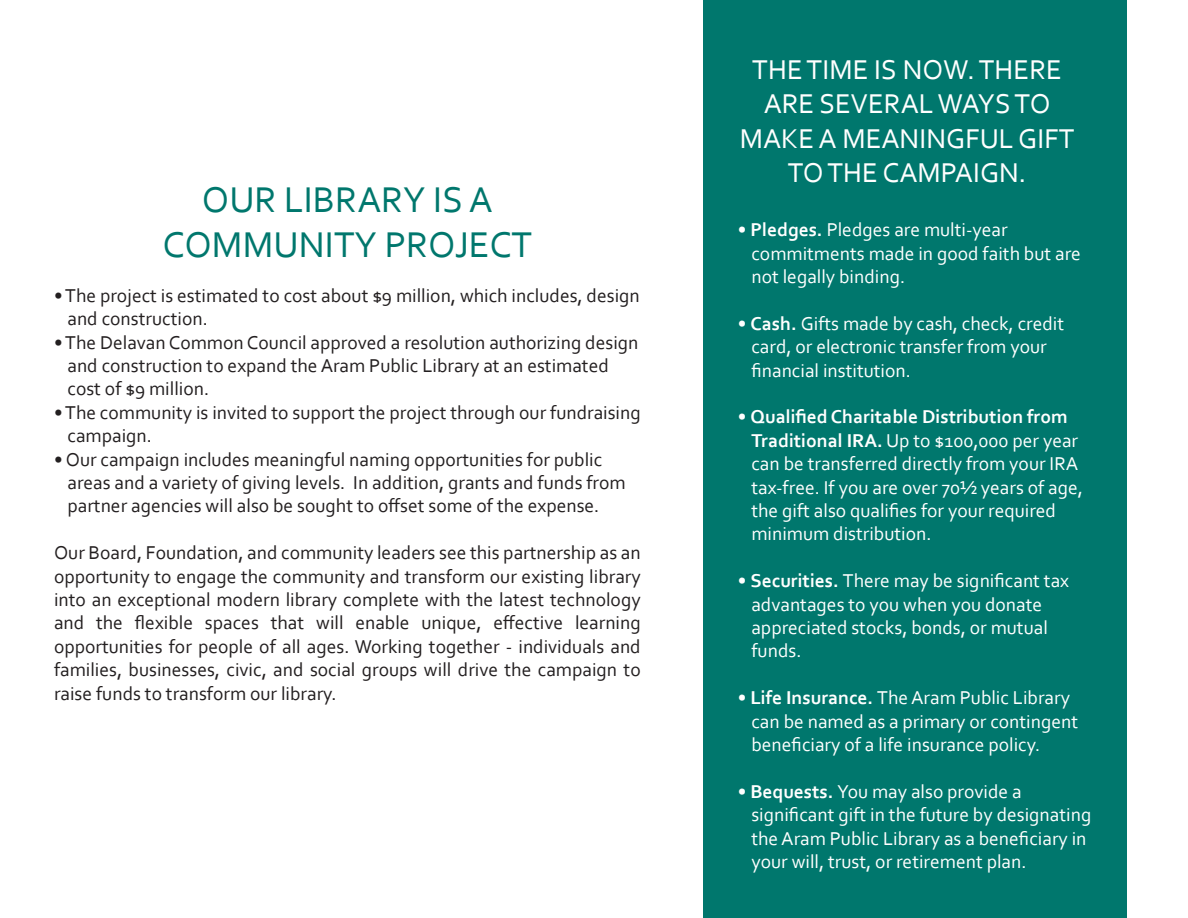
<style>
.page{position:relative;width:1188px;height:918px;background:#fff}
.page>*{position:absolute;margin:0;border:0;box-sizing:border-box;transform-origin:0 0}
.t1{font:37.5px "Corbel";color:#00776d}
.t2{font:28.5px/34.2px "Corbel";color:#fff;text-align:center}
.t3{font:19.5px/23.4px "Corbel";color:#231f20}
.t4{font:19.5px/23.4px "Corbel";color:#fff}
.s1{font-weight:700}
</style>
<div class="page">
<div style="left:703px;top:0;width:423px;height:918px;background:#00776d"></div>
<p class="t1" style="left:202px;top:176px;width:292px">OUR LIBRARY IS A</p>
<p class="t1" style="left:162px;top:221px;width:371px">COMMUNITY PROJECT</p>
<p class="t3" style="left:68px;top:283px;width:574px;text-indent:-14px">• The project is estimated to cost about $9 million, which includes, design and construction.</p>
<p class="t3" style="left:68px;top:330px;width:573px;text-indent:-14px">• The Delavan Common Council approved a resolution authorizing design and construction to expand the Aram Public Library at an estimated cost of $9 million.</p>
<p class="t3" style="left:68px;top:400px;width:575px;text-indent:-14px">• The community is invited to support the project through our fundraising campaign.</p>
<p class="t3" style="left:68px;top:447px;width:560px;text-indent:-14px">• Our campaign includes meaningful naming opportunities for public areas and a variety of giving levels. In addition, grants and funds from partner agencies will also be sought to offset some of the expense.</p>
<p class="t3" style="left:54px;top:540px;width:588px;text-align:justify">Our Board, Foundation, and community leaders see this partnership as an opportunity to engage the community and transform our existing library into an exceptional modern library complete with the latest technology and the flexible spaces that will enable unique, effective learning opportunities for people of all ages. Working together - individuals and families, businesses, civic, and social groups will drive the campaign to raise funds to transform our library.</p>
<p class="t2" style="left:740px;top:52px;width:336px">THE TIME IS NOW. THERE<br>ARE SEVERAL WAYS TO<br>MAKE A MEANINGFUL GIFT<br>TO THE CAMPAIGN.</p>
<p class="t4" style="left:751px;top:217px;width:331px;text-indent:-14px">• <span class="s1">Pledges.</span> Pledges are multi-year commitments made in good faith but are not legally binding.</p>
<p class="t4" style="left:751px;top:311px;width:314px;text-indent:-14px">• <span class="s1">Cash.</span> Gifts made by cash, check, credit card, or electronic transfer from your financial institution.</p>
<p class="t4" style="left:751px;top:405px;width:333px;text-indent:-14px">• <span class="s1">Qualified Charitable Distribution from Traditional IRA.</span> Up to $100,000 per year can be transferred directly from your IRA tax-free. If you are over 70½ years of age, the gift also qualifies for your required minimum distribution.</p>
<p class="t4" style="left:751px;top:568px;width:319px;text-indent:-14px">• <span class="s1">Securities.</span> There may be significant tax advantages to you when you donate appreciated stocks, bonds, or mutual funds.</p>
<p class="t4" style="left:751px;top:685px;width:328px;text-indent:-14px">• <span class="s1">Life Insurance.</span> The Aram Public Library can be named as a primary or contingent beneficiary of a life insurance policy.</p>
<p class="t4" style="left:751px;top:779px;width:341px;text-indent:-14px">• <span class="s1">Bequests.</span> You may also provide a significant gift in the future by designating the Aram Public Library as a beneficiary in your will, trust, or retirement plan.</p>
</div>
